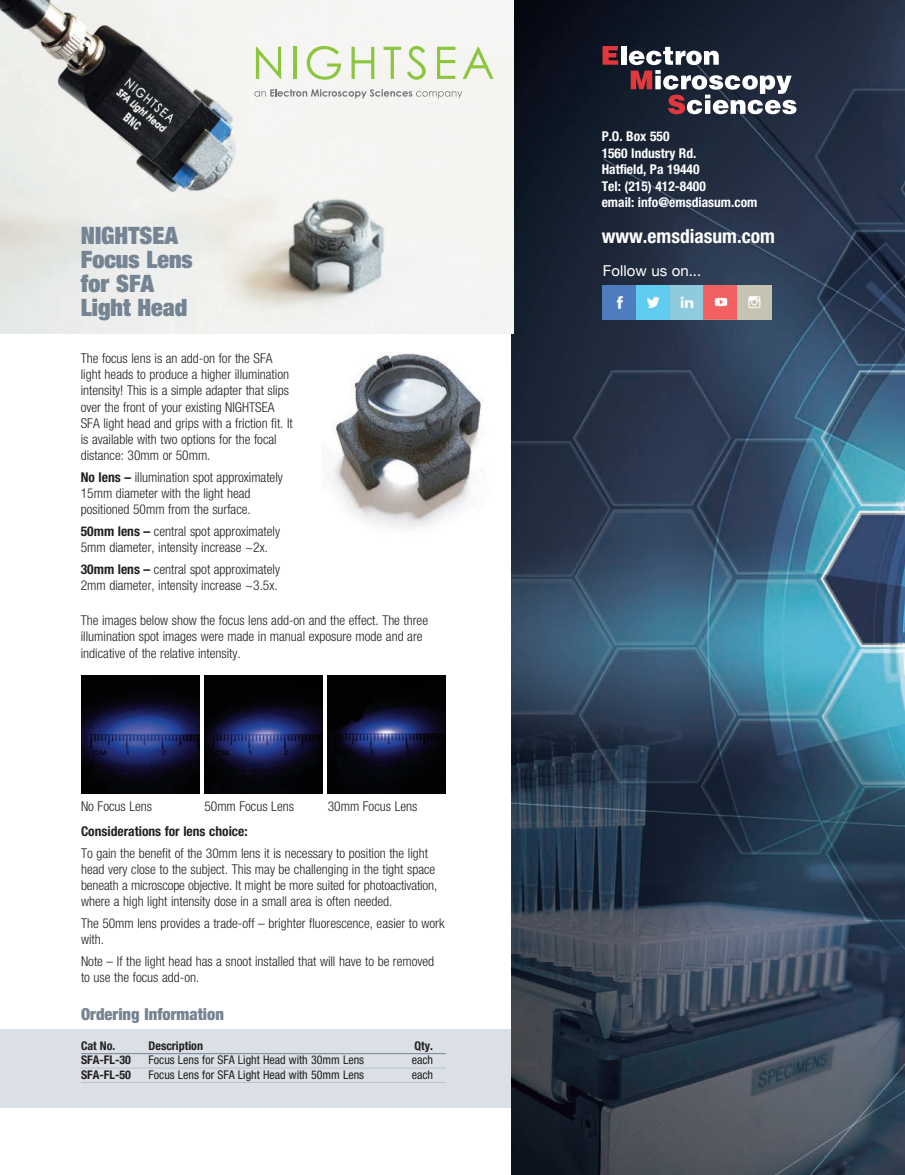
<style>
.page{position:relative;width:905px;height:1175px;background:#fff}
.page>*{position:absolute;margin:0;border:0;box-sizing:border-box;transform-origin:0 0}
.t1{font:900 condensed 24px/24px "Helvetica Neue LT Std";color:#758492}
.t2{font:700 condensed 19.5px "Helvetica Neue LT Std";color:#fff}
.t3{font:900 condensed 16.5px "Helvetica Neue LT Std";color:#758492}
.t4{font:15px "Helvetica Neue";color:#fff}
.t5{font:300 condensed 13.5px/16.2px "Helvetica Neue LT Std";color:#231f20}
.t6{font:700 condensed 13.5px/16.5px "Helvetica Neue LT Std";color:#fff}
.t7{font:700 condensed 13.5px "Helvetica Neue LT Std";color:#231f20}
.t8{font:condensed 12px "Helvetica Neue LT Std";color:#231f20}
.t9{font:700 condensed 12px "Helvetica Neue LT Std";color:#231f20}
.s1{font-weight:700}
</style>
<div class="page">
<div style="left:0;top:1029px;width:514px;height:78px;background:#dae0e5"></div>
<img style="left:512px;top:0;width:392px;height:1174px">
<div style="left:621px;top:46px;width:5px;height:19px;background:#fff"></div>
<svg style="left:602px;top:46px;width:16px;height:19px"></svg>
<svg style="left:628px;top:47px;width:168px;height:67px"></svg>
<img style="left:603px;top:285px;width:33px;height:34px">
<svg style="left:636px;top:285px;width:34px;height:34px"></svg>
<svg style="left:670px;top:285px;width:33px;height:34px"></svg>
<svg style="left:703px;top:285px;width:34px;height:34px"></svg>
<svg style="left:737px;top:285px;width:34px;height:34px"></svg>
<img style="left:0;top:0;width:513px;height:333px">
<hr style="left:81px;top:1053px;width:365px;height:1px;background:#758492">
<hr style="left:81px;top:1067px;width:365px;height:1px;background:#bcc3cd">
<hr style="left:81px;top:1082px;width:365px;height:1px;background:#bcc3cd">
<img style="left:327px;top:352px;width:155px;height:177px">
<img style="left:81px;top:675px;width:118px;height:118px">
<img style="left:204px;top:675px;width:119px;height:118px">
<img style="left:327px;top:675px;width:119px;height:118px">
<svg style="left:256px;top:47px;width:25px;height:32px"></svg>
<hr style="left:293px;top:47px;width:3px;height:32px;background:#8bc63e">
<svg style="left:307px;top:46px;width:34px;height:34px"></svg>
<svg style="left:351px;top:47px;width:23px;height:32px"></svg>
<svg style="left:383px;top:47px;width:18px;height:32px"></svg>
<svg style="left:407px;top:46px;width:18px;height:34px"></svg>
<svg style="left:437px;top:47px;width:18px;height:32px"></svg>
<svg style="left:462px;top:47px;width:31px;height:32px"></svg>
<svg style="left:254px;top:89px;width:208px;height:9px"></svg>
<p class="t1" style="left:81px;top:225px;width:113px">NIGHTSEA<br>Focus Lens for SFA<br>Light Head</p>
<p class="t5" style="left:81px;top:351px;width:213px">The focus lens is an add-on for the SFA light heads to produce a higher illumination intensity! This is a simple adapter that slips over the front of your existing NIGHTSEA SFA light head and grips with a friction fit. It is available with two options for the focal distance: 30mm or 50mm.</p>
<p class="t5" style="left:81px;top:470px;width:203px"><span class="s1">No lens –</span> illumination spot approximately<br>15mm diameter with the light head positioned 50mm from the surface.</p>
<p class="t5" style="left:81px;top:524px;width:201px"><span class="s1">50mm lens –</span> central spot approximately<br>5mm diameter, intensity increase ~2x.</p>
<p class="t5" style="left:81px;top:562px;width:201px"><span class="s1">30mm lens –</span> central spot approximately<br>2mm diameter, intensity increase ~3.5x.</p>
<p class="t5" style="left:81px;top:613px;width:349px">The images below show the focus lens add-on and the effect. The three illumination spot images were made in manual exposure mode and are indicative of the relative intensity.</p>
<p class="t5" style="left:81px;top:799px;width:73px">No Focus Lens</p>
<p class="t5" style="left:204px;top:799px;width:91px">50mm Focus Lens</p>
<p class="t5" style="left:328px;top:799px;width:91px">30mm Focus Lens</p>
<p class="t7" style="left:81px;top:826px;width:168px">Considerations for lens choice:</p>
<p class="t5" style="left:81px;top:846px;width:358px">To gain the benefit of the 30mm lens it is necessary to position the light head very close to the subject. This may be challenging in the tight space beneath a microscope objective. It might be more suited for photoactivation, where a high light intensity dose in a small area is often needed.</p>
<p class="t5" style="left:81px;top:916px;width:365px">The 50mm lens provides a trade-off – brighter fluorescence, easier to work with.</p>
<p class="t5" style="left:81px;top:954px;width:355px">Note – If the light head has a snoot installed that will have to be removed to use the focus add-on.</p>
<p class="t3" style="left:81px;top:1008px;width:144px">Ordering Information</p>
<p class="t9" style="left:81px;top:1041px;width:36px">Cat No.</p>
<p class="t9" style="left:148px;top:1041px;width:56px">Description</p>
<p class="t9" style="left:414px;top:1041px;width:20px">Qty.</p>
<p class="t9" style="left:81px;top:1055px;width:51px">SFA-FL-30</p>
<p class="t8" style="left:148px;top:1055px;width:217px">Focus Lens for SFA Light Head with 30mm Lens</p>
<p class="t8" style="left:411px;top:1055px;width:23px">each</p>
<p class="t9" style="left:81px;top:1070px;width:51px">SFA-FL-50</p>
<p class="t8" style="left:148px;top:1070px;width:217px">Focus Lens for SFA Light Head with 50mm Lens</p>
<p class="t8" style="left:411px;top:1070px;width:23px">each</p>
<p class="t6" style="left:601px;top:130px;width:69px">P.O. Box 550</p>
<p class="t6" style="left:601px;top:146px;width:99px">1560 Industry Rd.<br>Hatfield, Pa 19440</p>
<p class="t6" style="left:601px;top:179px;width:106px">Tel: (215) 412-8400</p>
<p class="t6" style="left:601px;top:196px;width:157px">email: info@emsdiasum.com</p>
<p class="t2" style="left:601px;top:229px;width:175px">www.emsdiasum.com</p>
<p class="t4" style="left:603px;top:261px;width:100px">Follow us on...</p>
</div>
